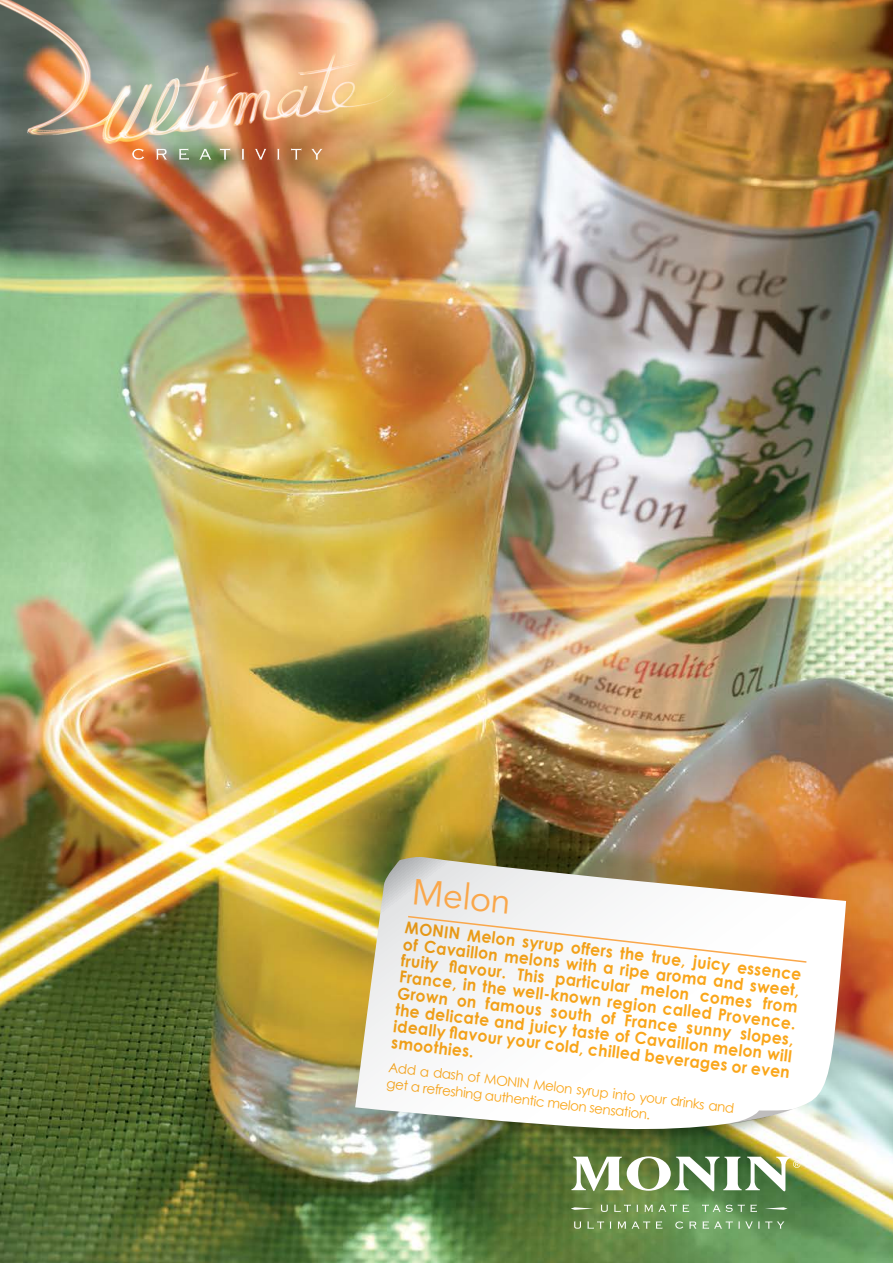
<style>
.page{position:relative;width:893px;height:1263px;background:#fff}
.page>*{position:absolute;margin:0;border:0;box-sizing:border-box;transform-origin:0 0}
.t1{font:36px "Avenir LT Std";color:#faa74a}
.t2{font:700 16.5px/16.6px "Century Gothic";color:#faa61a;text-align:justify;scale:.94 1}
.t3{font:13.5px/16.8px "Century Gothic";color:#faa61a}
</style>
<div class="page">
<img style="left:0;top:0;width:893px;height:1263px">
<img style="left:0;top:0;width:396px;height:161px">
<img style="left:275px;top:638px;width:618px;height:625px">
<svg style="left:355px;top:857px;width:491px;height:274px"></svg>
<svg style="left:728px;top:1106px;width:72px;height:18px"></svg>
<svg style="left:406px;top:915px;width:402px;height:49px"></svg>
<svg style="left:571px;top:1207px;width:22px;height:3px"></svg>
<svg style="left:765px;top:1207px;width:22px;height:3px"></svg>
<svg style="left:571px;top:1156px;width:229px;height:35px"></svg>
<svg style="left:601px;top:1205px;width:7px;height:7px"></svg>
<svg style="left:614px;top:1204px;width:24px;height:8px"></svg>
<svg style="left:644px;top:1204px;width:45px;height:8px"></svg>
<svg style="left:702px;top:1204px;width:55px;height:8px"></svg>
<svg style="left:574px;top:1221px;width:7px;height:8px"></svg>
<svg style="left:587px;top:1221px;width:17px;height:8px"></svg>
<svg style="left:618px;top:1221px;width:32px;height:7px"></svg>
<svg style="left:656px;top:1221px;width:6px;height:8px"></svg>
<svg style="left:675px;top:1221px;width:8px;height:8px"></svg>
<svg style="left:689px;top:1221px;width:7px;height:7px"></svg>
<svg style="left:702px;top:1221px;width:82px;height:8px"></svg>
<h1 class="t1" style="left:414px;top:871px;width:101px;rotate:6deg">Melon</h1>
<p class="t2" style="left:406px;top:917px;width:426px;rotate:7deg">MONIN Melon syrup offers the true, juicy essence of Cavaillon melons with a ripe aroma and sweet, fruity fl avour. This particular melon comes from France, in the well-known region called Provence.<br>Grown on famous south of France sunny slopes, the delicate and juicy taste of Cavaillon melon will ideally fl avour your cold, chilled beverages or even smoothies.</p>
<p class="t3" style="left:390px;top:1057px;width:350px;rotate:7deg">Add a dash of MONIN Melon syrup into your drinks and get a refreshing authentic melon sensation.</p>
</div>
